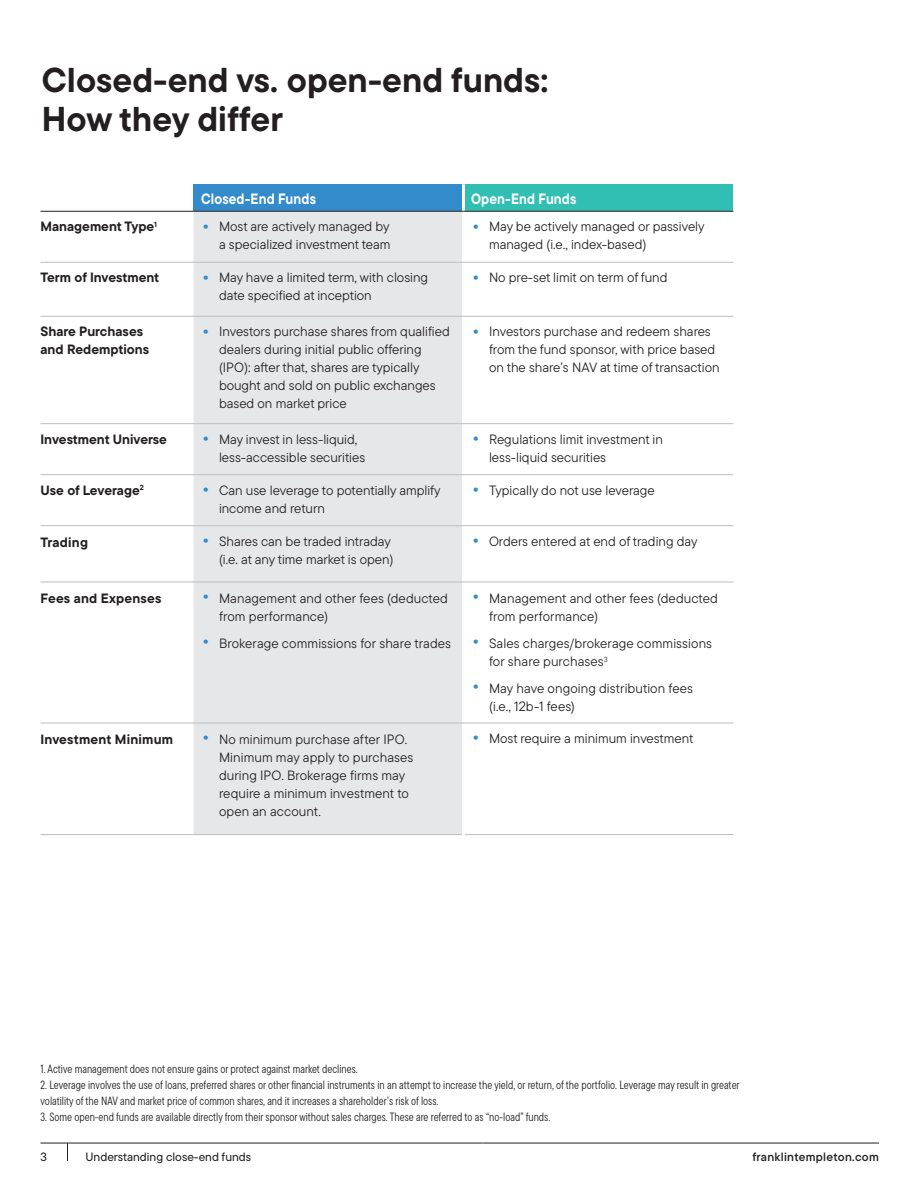
<style>
.page{position:relative;width:918px;height:1188px;background:#fff}
.page>*{position:absolute;margin:0;border:0;box-sizing:border-box;transform-origin:0 0}
._02_Page_Title__H3{font:700 34.5px/39px "TT Commons Pro";color:#231f20}
._09_Callout_Head{font:700 15px "TT Commons Pro";letter-spacing:.01em;color:#fff;scale:.89 1}
.t1{font:13.5px/18px "TT Commons Pro";color:#231f20}
.Table_Body___Left{font:700 13.5px/18px "TT Commons Pro";color:#231f20}
._11_Caveat{font:12px "TT Commons Pro Cond";color:#231f20}
.t2{font:500 12px "TT Commons Pro";color:#231f20}
.t3{font:12px "TT Commons Pro Db";letter-spacing:.025em;color:#231f20}
.s1{font-size:24px;color:#348bcb}
</style>
<div class="page">
<hr style="left:68px;top:1143px;width:414px;height:1px;background:#231f20">
<hr style="left:482px;top:1143px;width:397px;height:1px;background:#231f20">
<svg style="left:40px;top:1143px;width:28px;height:18px"></svg>
<div style="left:194px;top:184px;width:270px;height:27px;background:#348bcb"></div>
<div style="left:464px;top:184px;width:270px;height:27px;background:#31beb3"></div>
<div style="left:194px;top:212px;width:268px;height:622px;background:#e6e7e9"></div>
<hr style="left:40px;top:834px;width:154px;height:1px;background:#bcbdc0">
<hr style="left:194px;top:834px;width:268px;height:1px;background:#bcbdc0">
<hr style="left:465px;top:834px;width:269px;height:1px;background:#bcbdc0">
<hr style="left:462px;top:184px;width:3px;height:27px;background:#fff">
<hr style="left:40px;top:262px;width:154px;height:1px;background:#bcbdc0">
<hr style="left:194px;top:262px;width:270px;height:1px;background:#bcbdc0">
<hr style="left:464px;top:262px;width:270px;height:1px;background:#bcbdc0">
<hr style="left:40px;top:316px;width:154px;height:1px;background:#bcbdc0">
<hr style="left:194px;top:316px;width:270px;height:1px;background:#bcbdc0">
<hr style="left:464px;top:316px;width:270px;height:1px;background:#bcbdc0">
<hr style="left:40px;top:423px;width:154px;height:1px;background:#bcbdc0">
<hr style="left:194px;top:423px;width:270px;height:1px;background:#bcbdc0">
<hr style="left:464px;top:423px;width:270px;height:1px;background:#bcbdc0">
<hr style="left:40px;top:474px;width:154px;height:1px;background:#bcbdc0">
<hr style="left:194px;top:474px;width:270px;height:1px;background:#bcbdc0">
<hr style="left:464px;top:474px;width:270px;height:1px;background:#bcbdc0">
<hr style="left:40px;top:525px;width:154px;height:1px;background:#bcbdc0">
<hr style="left:194px;top:525px;width:270px;height:1px;background:#bcbdc0">
<hr style="left:464px;top:525px;width:270px;height:1px;background:#bcbdc0">
<hr style="left:40px;top:582px;width:154px;height:1px;background:#bcbdc0">
<hr style="left:194px;top:582px;width:270px;height:1px;background:#bcbdc0">
<hr style="left:464px;top:582px;width:270px;height:1px;background:#bcbdc0">
<hr style="left:40px;top:723px;width:154px;height:1px;background:#bcbdc0">
<hr style="left:194px;top:723px;width:270px;height:1px;background:#bcbdc0">
<hr style="left:464px;top:723px;width:270px;height:1px;background:#bcbdc0">
<hr style="left:40px;top:211px;width:154px;height:1px;background:#231f20">
<hr style="left:194px;top:211px;width:270px;height:1px;background:#231f20">
<hr style="left:464px;top:211px;width:270px;height:1px;background:#231f20">
<p class="_02_Page_Title__H3" style="left:42px;top:60px;width:508px">Closed-end vs. open-end funds:<br>How they differ</p>
<p class="_09_Callout_Head" style="left:201px;top:187px;width:131px">Closed-End Funds</p>
<p class="_09_Callout_Head" style="left:471px;top:187px;width:120px">Open-End Funds</p>
<p class="Table_Body___Left" style="left:40px;top:217px;width:118px">Management Type<sup>1</sup></p>
<p class="t1" style="left:201px;top:217px;width:191px;text-align:right"><span class="s1">•</span> Most are actively managed by a specialized investment team</p>
<p class="t1" style="left:489px;top:217px;width:217px;text-indent:-18px"><span class="s1">•</span> May be actively managed or passively managed (i.e., index-based)</p>
<p class="Table_Body___Left" style="left:40px;top:268px;width:120px">Term of Investment</p>
<p class="t1" style="left:219px;top:268px;width:211px;text-indent:-18px"><span class="s1">•</span> May have a limited term, with closing date specified at inception</p>
<p class="t1" style="left:471px;top:268px;width:198px"><span class="s1">•</span> No pre-set limit on term of fund</p>
<p class="Table_Body___Left" style="left:40px;top:322px;width:110px">Share Purchases and Redemptions</p>
<p class="t1" style="left:219px;top:322px;width:232px;text-indent:-18px"><span class="s1">•</span> Investors purchase shares from qualified dealers during initial public offering (IPO): after that, shares are typically bought and sold on public exchanges based on market price</p>
<p class="t1" style="left:489px;top:322px;width:232px;text-indent:-18px"><span class="s1">•</span> Investors purchase and redeem shares from the fund sponsor, with price based on the share’s NAV at time of transaction</p>
<p class="Table_Body___Left" style="left:40px;top:430px;width:128px">Investment Universe</p>
<p class="t1" style="left:219px;top:430px;width:148px;text-indent:-18px"><span class="s1">•</span> May invest in less-liquid, less-accessible securities</p>
<p class="t1" style="left:489px;top:430px;width:175px;text-indent:-18px"><span class="s1">•</span> Regulations limit investment in less-liquid securities</p>
<p class="Table_Body___Left" style="left:40px;top:481px;width:105px">Use of Leverage<sup>2</sup></p>
<p class="t1" style="left:219px;top:481px;width:223px;text-indent:-18px"><span class="s1">•</span> Can use leverage to potentially amplify income and return</p>
<p class="t1" style="left:471px;top:481px;width:185px"><span class="s1">•</span> Typically do not use leverage</p>
<p class="Table_Body___Left" style="left:40px;top:533px;width:49px">Trading</p>
<p class="t1" style="left:201px;top:532px;width:194px;text-align:right"><span class="s1">•</span> Shares can be traded intraday (i.e. at any time market is open)</p>
<p class="t1" style="left:471px;top:532px;width:228px"><span class="s1">•</span> Orders entered at end of trading day</p>
<p class="Table_Body___Left" style="left:40px;top:590px;width:123px">Fees and Expenses</p>
<p class="t1" style="left:219px;top:590px;width:230px;text-indent:-18px"><span class="s1">•</span> Management and other fees (deducted from performance)</p>
<p class="t1" style="left:201px;top:635px;width:252px"><span class="s1">•</span> Brokerage commissions for share trades</p>
<p class="t1" style="left:489px;top:590px;width:230px;text-indent:-18px"><span class="s1">•</span> Management and other fees (deducted from performance)</p>
<p class="t1" style="left:489px;top:635px;width:225px;text-indent:-18px"><span class="s1">•</span> Sales charges/brokerage commissions for share purchases<sup>3</sup></p>
<p class="t1" style="left:489px;top:680px;width:206px;text-indent:-18px"><span class="s1">•</span> May have ongoing distribution fees (i.e., 12b-1 fees)</p>
<p class="Table_Body___Left" style="left:40px;top:731px;width:134px">Investment Minimum</p>
<p class="t1" style="left:219px;top:731px;width:196px;text-indent:-18px"><span class="s1">•</span> No minimum purchase after IPO.<br>Minimum may apply to purchases during IPO. Brokerage firms may require a minimum investment to open an account.</p>
<p class="t1" style="left:471px;top:729px;width:224px"><span class="s1">•</span> Most require a minimum investment</p>
<p class="_11_Caveat" style="left:40px;top:1061px;width:319px">1. Active management does not ensure gains or protect against market declines.</p>
<p class="_11_Caveat" style="left:40px;top:1076px;width:701px">2. Leverage involves the use of loans, preferred shares or other financial instruments in an attempt to increase the yield, or return, of the portfolio. Leverage may result in greater</p>
<p class="_11_Caveat" style="left:40px;top:1092px;width:399px">volatility of the NAV and market price of common shares, and it increases a shareholder’s risk of loss.</p>
<p class="_11_Caveat" style="left:40px;top:1108px;width:511px">3. Some open-end funds are available directly from their sponsor without sales charges. These are referred to as “no-load” funds.</p>
<p class="t2" style="left:40px;top:1148px;width:8px">3</p>
<p class="t2" style="left:86px;top:1148px;width:167px">Understanding close-end funds</p>
<p class="t3" style="left:752px;top:1148px;width:128px">franklintempleton.com</p>
</div>
